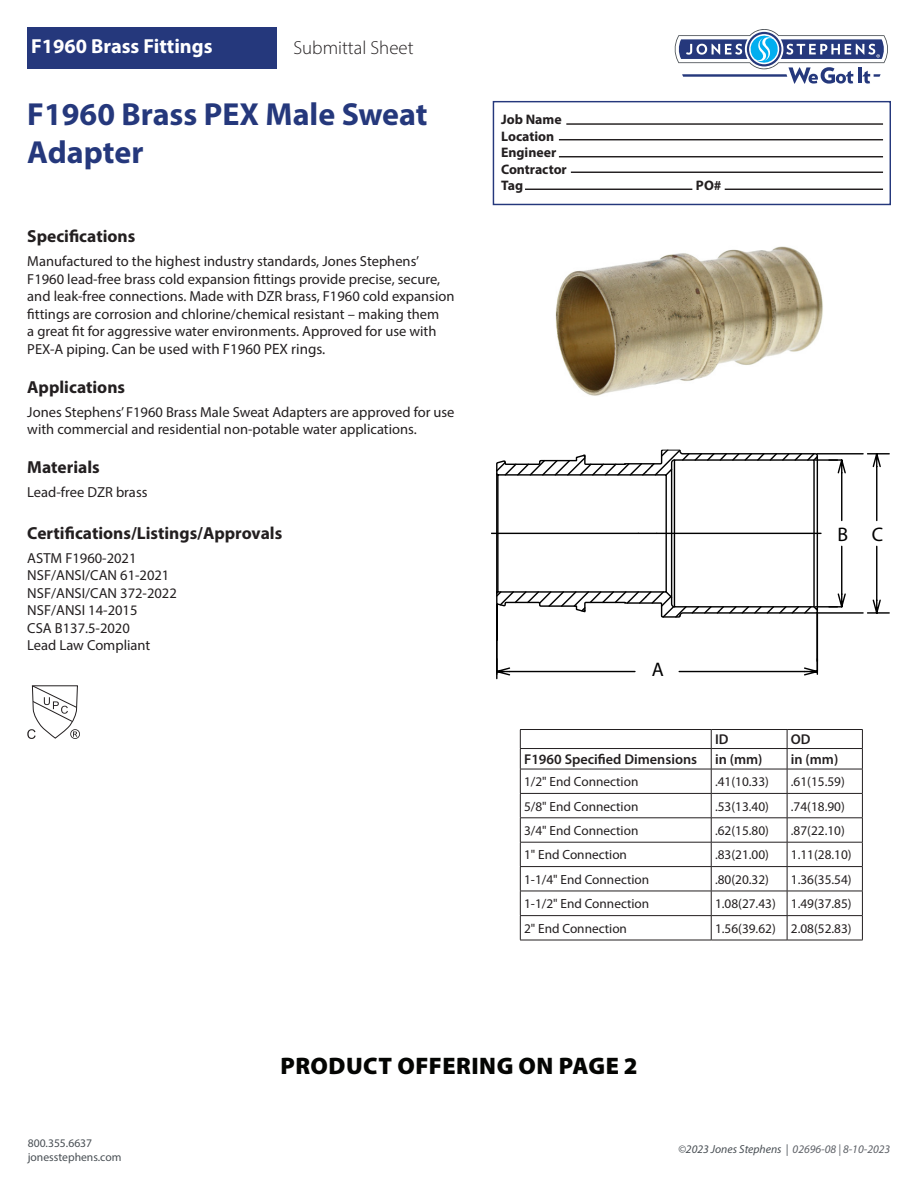
<style>
.page{position:relative;width:918px;height:1188px;background:#fff}
.page>*{position:absolute;margin:0;border:0;box-sizing:border-box;transform-origin:0 0}
.t1{font:700 31.95px/38.4px "Myriad Pro";color:#25387c}
.t2{font:900 24px "Myriad Pro";letter-spacing:.02em;color:#040503}
.t3{font:700 20.4px "Myriad Pro";color:#fff}
.t4{font:19.65px "Myriad Pro";color:#000}
.t5{font:300 18.9px "Myriad Pro";color:#231f20}
.Text{font:700 17.4px "Myriad Pro";color:#231f20}
.Heading{font:700 17.4px "Myriad Pro";color:#231f20}
.t6{font:15px "Myriad Pro";color:#231f20}
.t7{font:14.55px/17.4px "Myriad Pro";color:#231f20}
.t8{font:600 14.25px "Myriad Pro";color:#231f20}
.t9{font:700 13.8px/16.5px "Myriad Pro";color:#231f20}
.t10{font:13.35px "Myriad Pro";color:#231f20}
.t11{font:italic 11.7px "Myriad Pro";color:#494f54}
.t12{font:11.7px/14px "Myriad Pro";color:#494f54}
.s1{font-size:14.55px}
.s2{color:#5e6167}
</style>
<div class="page">
<div style="left:27px;top:27px;width:250px;height:41px;background:#25387c"></div>
<svg style="left:674px;top:29px;width:214px;height:55px"></svg>
<div style="left:493px;top:101px;width:398px;height:104px;border:1px solid #25387c"></div>
<hr style="left:566px;top:123px;width:317px;height:2px;background:#231f20">
<hr style="left:559px;top:139px;width:324px;height:1px;background:#231f20">
<hr style="left:559px;top:156px;width:324px;height:1px;background:#231f20">
<hr style="left:571px;top:172px;width:312px;height:1px;background:#231f20">
<hr style="left:725px;top:189px;width:158px;height:1px;background:#231f20">
<hr style="left:525px;top:189px;width:167px;height:1px;background:#231f20">
<svg style="left:27px;top:685px;width:53px;height:54px"></svg>
<hr style="left:520px;top:729px;width:191px;height:1px;background:#231f20">
<hr style="left:711px;top:729px;width:76px;height:1px;background:#231f20">
<hr style="left:787px;top:729px;width:76px;height:1px;background:#231f20">
<hr style="left:520px;top:748px;width:191px;height:1px;background:#231f20">
<hr style="left:711px;top:748px;width:76px;height:1px;background:#231f20">
<hr style="left:787px;top:748px;width:76px;height:1px;background:#231f20">
<hr style="left:520px;top:769px;width:191px;height:1px;background:#231f20">
<hr style="left:711px;top:769px;width:76px;height:1px;background:#231f20">
<hr style="left:787px;top:769px;width:76px;height:1px;background:#231f20">
<hr style="left:520px;top:793px;width:191px;height:1px;background:#231f20">
<hr style="left:711px;top:793px;width:76px;height:1px;background:#231f20">
<hr style="left:787px;top:793px;width:76px;height:1px;background:#231f20">
<hr style="left:520px;top:818px;width:191px;height:1px;background:#231f20">
<hr style="left:711px;top:818px;width:76px;height:1px;background:#231f20">
<hr style="left:787px;top:818px;width:76px;height:1px;background:#231f20">
<hr style="left:520px;top:842px;width:191px;height:1px;background:#231f20">
<hr style="left:711px;top:842px;width:76px;height:1px;background:#231f20">
<hr style="left:787px;top:842px;width:76px;height:1px;background:#231f20">
<hr style="left:520px;top:866px;width:191px;height:1px;background:#231f20">
<hr style="left:711px;top:866px;width:76px;height:1px;background:#231f20">
<hr style="left:787px;top:866px;width:76px;height:1px;background:#231f20">
<hr style="left:520px;top:891px;width:191px;height:1px;background:#231f20">
<hr style="left:711px;top:891px;width:76px;height:1px;background:#231f20">
<hr style="left:787px;top:891px;width:76px;height:1px;background:#231f20">
<hr style="left:520px;top:915px;width:191px;height:1px;background:#231f20">
<svg style="left:520px;top:730px;width:1px;height:210px"></svg>
<hr style="left:711px;top:915px;width:76px;height:1px;background:#231f20">
<svg style="left:711px;top:730px;width:1px;height:210px"></svg>
<hr style="left:787px;top:915px;width:76px;height:1px;background:#231f20">
<svg style="left:787px;top:730px;width:1px;height:210px"></svg>
<svg style="left:862px;top:730px;width:1px;height:210px"></svg>
<hr style="left:520px;top:940px;width:191px;height:1px;background:#231f20">
<hr style="left:711px;top:940px;width:76px;height:1px;background:#231f20">
<hr style="left:787px;top:940px;width:76px;height:1px;background:#231f20">
<img style="left:555px;top:246px;width:268px;height:150px">
<svg style="left:491px;top:450px;width:399px;height:227px"></svg>
<p class="t3" style="left:31px;top:33px;width:183px">F1960 Brass Fittings</p>
<p class="t5" style="left:293px;top:37px;width:122px">Submittal Sheet</p>
<p class="t1" style="left:27px;top:94px;width:402px">F1960 Brass PEX Male Sweat<br>Adapter</p>
<p class="Text" style="left:27px;top:225px;width:110px">Specifications</p>
<p class="t7" style="left:27px;top:253px;width:429px">Manufactured to the highest industry standards, Jones Stephens’ F1960 lead-free brass cold expansion fittings provide precise, secure, and leak-free connections. Made with DZR brass, F1960 cold expansion fittings are corrosion and chlorine/chemical resistant – making them<br>a great fit for aggressive water environments. Approved for use with</p>
<p class="t6" style="left:27px;top:340px;width:300px"><span class="s1">PEX-A piping.</span> Can be used with F1960 PEX rings.</p>
<p class="Text" style="left:27px;top:375px;width:99px">Applications</p>
<p class="t7" style="left:27px;top:403px;width:429px">Jones Stephens’ F1960 Brass Male Sweat Adapters are approved for use with commercial and residential non-potable water applications.</p>
<p class="Heading" style="left:27px;top:455px;width:74px">Materials</p>
<p class="t7" style="left:27px;top:483px;width:122px">Lead-free DZR brass</p>
<p class="Text" style="left:27px;top:521px;width:257px">Certifications/Listings/Approvals</p>
<p class="t7" style="left:27px;top:549px;width:111px">ASTM F1960-2021</p>
<p class="t7" style="left:27px;top:566px;width:144px">NSF/ANSI/CAN 61-2021</p>
<p class="t7" style="left:27px;top:584px;width:151px">NSF/ANSI/CAN 372-2022</p>
<p class="t7" style="left:27px;top:601px;width:112px">NSF/ANSI 14-2015</p>
<p class="t7" style="left:27px;top:619px;width:104px">CSA B137.5-2020</p>
<p class="t7" style="left:27px;top:636px;width:125px">Lead Law Compliant</p>
<p class="t9" style="left:501px;top:111px;width:67px">Job Name<br>Location<br>Engineer<br>Contractor<br>Tag</p>
<p class="t9" style="left:696px;top:177px;width:27px">PO#</p>
<p class="t4" style="left:652px;top:657px;width:14px">A</p>
<p class="t4" style="left:837px;top:522px;width:47px">B C</p>
<p class="t8" style="left:715px;top:731px;width:15px">ID</p>
<p class="t8" style="left:791px;top:731px;width:21px">OD</p>
<p class="t8" style="left:524px;top:750px;width:175px">F1960 Specified Dimensions</p>
<p class="t8" style="left:715px;top:750px;width:49px">in (mm)</p>
<p class="t8" style="left:791px;top:750px;width:49px">in (mm)</p>
<p class="t10" style="left:524px;top:774px;width:116px">1/2" End Connection</p>
<p class="t10" style="left:715px;top:774px;width:55px">.41(10.33)</p>
<p class="t10" style="left:791px;top:774px;width:55px">.61(15.59)</p>
<p class="t10" style="left:524px;top:798px;width:116px">5/8" End Connection</p>
<p class="t10" style="left:715px;top:798px;width:55px">.53(13.40)</p>
<p class="t10" style="left:791px;top:798px;width:55px">.74(18.90)</p>
<p class="t10" style="left:524px;top:822px;width:116px">3/4" End Connection</p>
<p class="t10" style="left:715px;top:822px;width:55px">.62(15.80)</p>
<p class="t10" style="left:791px;top:822px;width:55px">.87(22.10)</p>
<p class="t10" style="left:524px;top:847px;width:104px">1" End Connection</p>
<p class="t10" style="left:715px;top:847px;width:55px">.83(21.00)</p>
<p class="t10" style="left:791px;top:847px;width:62px">1.11(28.10)</p>
<p class="t10" style="left:524px;top:871px;width:127px">1-1/4" End Connection</p>
<p class="t10" style="left:715px;top:871px;width:55px">.80(20.32)</p>
<p class="t10" style="left:791px;top:871px;width:62px">1.36(35.54)</p>
<p class="t10" style="left:524px;top:896px;width:127px">1-1/2" End Connection</p>
<p class="t10" style="left:715px;top:896px;width:138px">1.08(27.43) 1.49(37.85)</p>
<p class="t10" style="left:524px;top:920px;width:104px">2" End Connection</p>
<p class="t10" style="left:715px;top:920px;width:138px">1.56(39.62) 2.08(52.83)</p>
<h2 class="t2" style="left:281px;top:1049px;width:359px">PRODUCT OFFERING ON PAGE 2</h2>
<p class="t12" style="left:28px;top:1136px;width:95px">800.355.6637 jonesstephens.com</p>
<p class="t11" style="left:678px;top:1142px;width:214px">©2023 Jones Stephens | <span class="s2">02696-08 | 8-10-2023</span></p>
</div>
